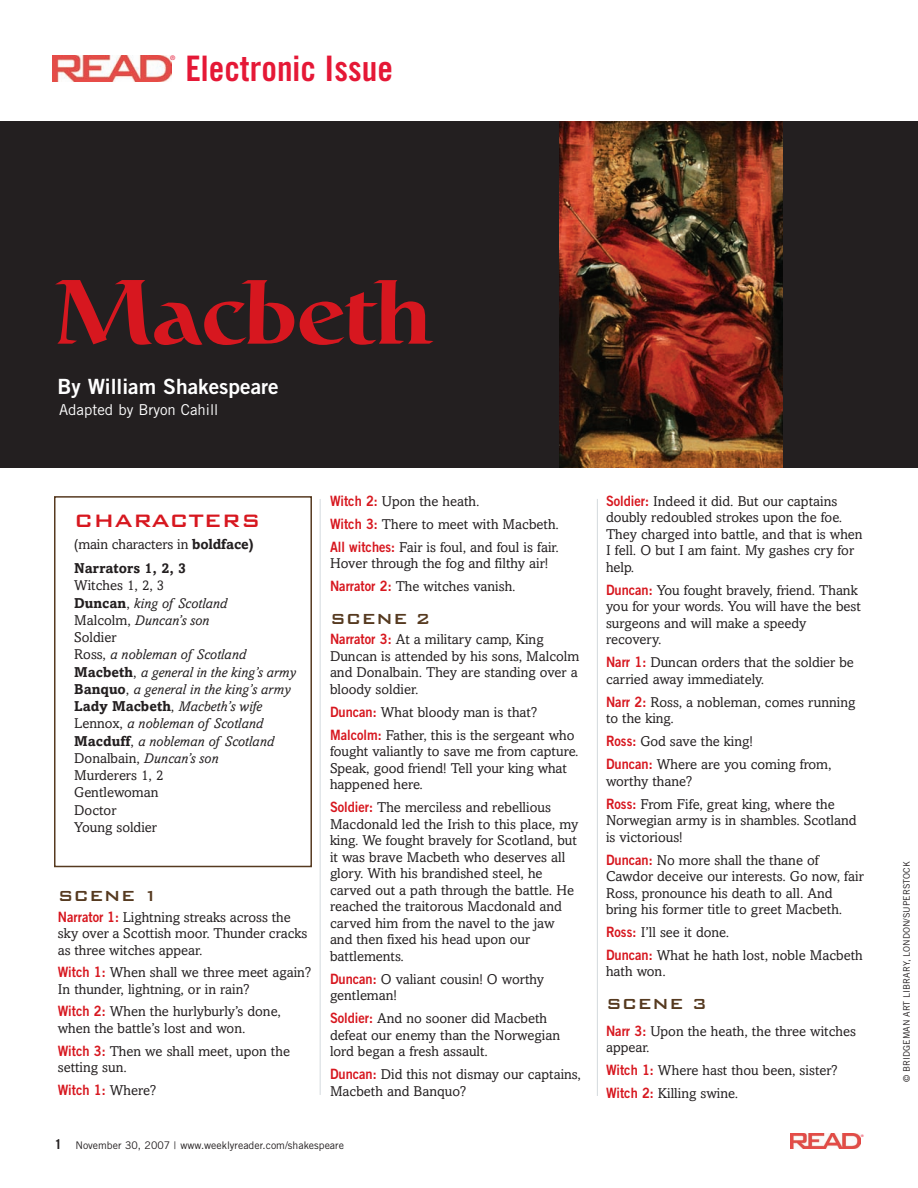
<style>
.page{position:relative;width:918px;height:1188px;background:#fff}
.page>*{position:absolute;margin:0;border:0;box-sizing:border-box;transform-origin:0 0}
.t1{font:500 90px "Catull";color:#d7171f}
.t2{font:35.1px "Trade Gothic Bold Cond Twenty";color:#e51836}
.t3{font:500 24px "Bank Gothic BT";color:#d7171f}
.t4{font:21px "Trade Gothic Bold Two";color:#fff}
.t5{font:500 19.5px "Bank Gothic BT";color:#563a20}
.t6{font:15px "Trade Gothic";color:#fff}
.t7{font:14.25px/16.5px "Amasis";color:#231f20}
.t8{font:italic 14.25px/17.2px "Amasis";color:#231f20}
.t9{font:700 14.25px/23.7px "Amasis";color:#231f20}
.t10{font:14.25px "Trade Gothic Bold Two";color:#d7171f;scale:.9 1}
.t11{font:10.5px "Trade Gothic";color:#231f20}
.t12{font:9px "Trade Gothic";color:#231f20}
.t13{font:6.3px "Helvetica";color:#e51836}
.t14{font:3.3px "Helvetica";color:#e51836}
.s1{font-weight:400}
.s2{font-style:normal}
.s3{font-weight:700;font-style:normal}
.s4{font-family:"Trade Gothic Bold Two";color:#d7171f}
.s5{font-family:"Amasis";color:#231f20}
.s6{font-weight:700;font-size:13.5px}
</style>
<div class="page">
<div style="left:54px;top:496px;width:258px;height:371px;border:2px solid #563a20"></div>
<hr style="left:597px;top:499px;width:1px;height:597px;background:#d4dade">
<hr style="left:320px;top:499px;width:1px;height:596px;background:#d4dade">
<img style="left:53px;top:56px;width:119px;height:25px">
<img style="left:790px;top:1133px;width:71px;height:16px">
<img style="left:559px;top:122px;width:225px;height:346px">
<div style="left:784px;top:122px;width:134px;height:346px;background:#231f20"></div>
<div style="left:0;top:122px;width:559px;height:346px;background:#231f20"></div>
<p class="t13" style="left:170px;top:56px;width:6px">®</p>
<h2 class="t2" style="left:185px;top:56px;width:209px">Electronic Issue</h2>
<h1 class="t1" style="left:55px;top:278px;width:378px">Macbeth</h1>
<h3 class="t4" style="left:57px;top:378px;width:223px">By William Shakespeare</h3>
<p class="t6" style="left:59px;top:404px;width:161px">Adapted by Bryon Cahill</p>
<h3 class="t3" style="left:74px;top:505px;width:188px">CHARACTERS</h3>
<p class="t9" style="left:74px;top:534px;width:181px"><span class="s1">(main characters in</span> boldface)<br>Narrators 1, 2, 3</p>
<p class="t8" style="left:74px;top:578px;width:223px"><span class="s2">Witches 1, 2, 3<br></span><span class="s3">Duncan</span><span class="s2">,</span> king of Scotland<br><span class="s2">Malcolm,</span> Duncan’s son<br><span class="s2">Soldier<br>Ross,</span> a nobleman of Scotland<br><span class="s3">Macbeth</span><span class="s2">,</span> a general in the king’s army<br><span class="s3">Banquo</span><span class="s2">,</span> a general in the king’s army<br><span class="s3">Lady Macbeth</span><span class="s2">,</span> Macbeth’s wife<br><span class="s2">Lennox,</span> a nobleman of Scotland<br><span class="s3">Macduff</span><span class="s2">,</span> a nobleman of Scotland<br><span class="s2">Donalbain,</span> Duncan’s son<br><span class="s2">Murderers 1, 2<br>Gentlewoman<br>Doctor<br>Young soldier</span></p>
<h3 class="t5" style="left:58px;top:883px;width:102px">SCENE 1</h3>
<p class="t7" style="left:58px;top:910px;width:251px"><span class="s4">Narrator 1:</span> Lightning streaks across the sky over a Scottish moor. Thunder cracks as three witches appear.</p>
<p class="t7" style="left:58px;top:965px;width:255px"><span class="s4">Witch 1:</span> When shall we three meet again?<br>In thunder, lightning, or in rain?</p>
<p class="t7" style="left:58px;top:1005px;width:224px"><span class="s4">Witch 2:</span> When the hurlyburly’s done, when the battle’s lost and won.</p>
<p class="t7" style="left:58px;top:1044px;width:234px"><span class="s4">Witch 3:</span> Then we shall meet, upon the setting sun.</p>
<p class="t10" style="left:58px;top:1085px;width:111px">Witch 1: <span class="s5">Where?</span></p>
<p class="t7" style="left:330px;top:491px;width:231px;line-height:23px"><span class="s4">Witch 2:</span> Upon the heath.<br><span class="s4">Witch 3:</span> There to meet with Macbeth.<br><span class="s4">All witches:</span> Fair is foul, and foul is fair.</p>
<p class="t7" style="left:330px;top:553px;width:220px;line-height:23px">Hover through the fog and filthy air!<br><span class="s4">Narrator 2:</span> The witches vanish.</p>
<h3 class="t5" style="left:330px;top:606px;width:102px">SCENE 2</h3>
<p class="t7" style="left:330px;top:633px;width:251px"><span class="s4">Narrator 3:</span> At a military camp, King<br>Duncan is attended by his sons, Malcolm and Donalbain. They are standing over a bloody soldier.</p>
<p class="t7" style="left:330px;top:702px;width:246px;line-height:23px"><span class="s4">Duncan:</span> What bloody man is that?<br><span class="s4">Malcolm:</span> Father, this is the sergeant who</p>
<p class="t7" style="left:330px;top:745px;width:250px">fought valiantly to save me from capture.<br>Speak, good friend! Tell your king what happened here.</p>
<p class="t7" style="left:330px;top:801px;width:250px"><span class="s4">Soldier:</span> The merciless and rebellious Macdonald led the Irish to this place, my king. We fought bravely for Scotland, but it was brave Macbeth who deserves all glory. With his brandished steel, he carved out a path through the battle. He reached the traitorous Macdonald and carved him from the navel to the jaw and then fixed his head upon our battlements.</p>
<p class="t7" style="left:330px;top:972px;width:216px"><span class="s4">Duncan:</span> O valiant cousin! O worthy gentleman!</p>
<p class="t7" style="left:330px;top:1012px;width:232px"><span class="s4">Soldier:</span> And no sooner did Macbeth defeat our enemy than the Norwegian lord began a fresh assault.</p>
<p class="t7" style="left:330px;top:1068px;width:253px"><span class="s4">Duncan:</span> Did this not dismay our captains,<br>Macbeth and Banquo?</p>
<p class="t11" style="left:54px;top:1141px;width:291px"><span class="s6">1</span> November 30, 2007 | www.weeklyreader.com/shakespeare</p>
<p class="t7" style="left:606px;top:494px;width:258px"><span class="s4">Soldier:</span> Indeed it did. But our captains doubly redoubled strokes upon the foe.<br>They charged into battle, and that is when I fell. O but I am faint. My gashes cry for help.</p>
<p class="t7" style="left:606px;top:583px;width:256px"><span class="s4">Duncan:</span> You fought bravely, friend. Thank you for your words. You will have the best surgeons and will make a speedy recovery.</p>
<p class="t7" style="left:606px;top:655px;width:249px"><span class="s4">Narr 1:</span> Duncan orders that the soldier be carried away immediately.</p>
<p class="t7" style="left:606px;top:695px;width:251px"><span class="s4">Narr 2:</span> Ross, a nobleman, comes running to the king.</p>
<p class="t7" style="left:606px;top:731px;width:227px;line-height:23px"><span class="s4">Ross:</span> God save the king!<br><span class="s4">Duncan:</span> Where are you coming from,</p>
<p class="t7" style="left:606px;top:771px;width:230px;line-height:23px">worthy thane?<br><span class="s4">Ross:</span> From Fife, great king, where the</p>
<p class="t7" style="left:606px;top:813px;width:252px">Norwegian army is in shambles. Scotland is victorious!</p>
<p class="t7" style="left:606px;top:853px;width:259px"><span class="s4">Duncan:</span> No more shall the thane of Cawdor deceive our interests. Go now, fair Ross, pronounce his death to all. And bring his former title to greet Macbeth.</p>
<p class="t7" style="left:606px;top:922px;width:258px;line-height:23px"><span class="s4">Ross:</span> I’ll see it done.<br><span class="s4">Duncan:</span> What he hath lost, noble Macbeth</p>
<p class="t7" style="left:606px;top:965px;width:61px">hath won.</p>
<h3 class="t5" style="left:606px;top:991px;width:103px">SCENE 3</h3>
<p class="t7" style="left:606px;top:1024px;width:252px"><span class="s4">Narr 3:</span> Upon the heath, the three witches appear.</p>
<p class="t7" style="left:606px;top:1061px;width:233px;line-height:23px"><span class="s4">Witch 1:</span> Where hast thou been, sister?<br><span class="s4">Witch 2:</span> Killing swine.</p>
<p class="t14" style="left:861px;top:1134px;width:4px">®</p>
<p class="t12" style="left:903px;top:1082px;width:223px;rotate:-90deg">© BRIDGEMAN ART LIBRARY, LONDON/SUPERSTOCK</p>
</div>
